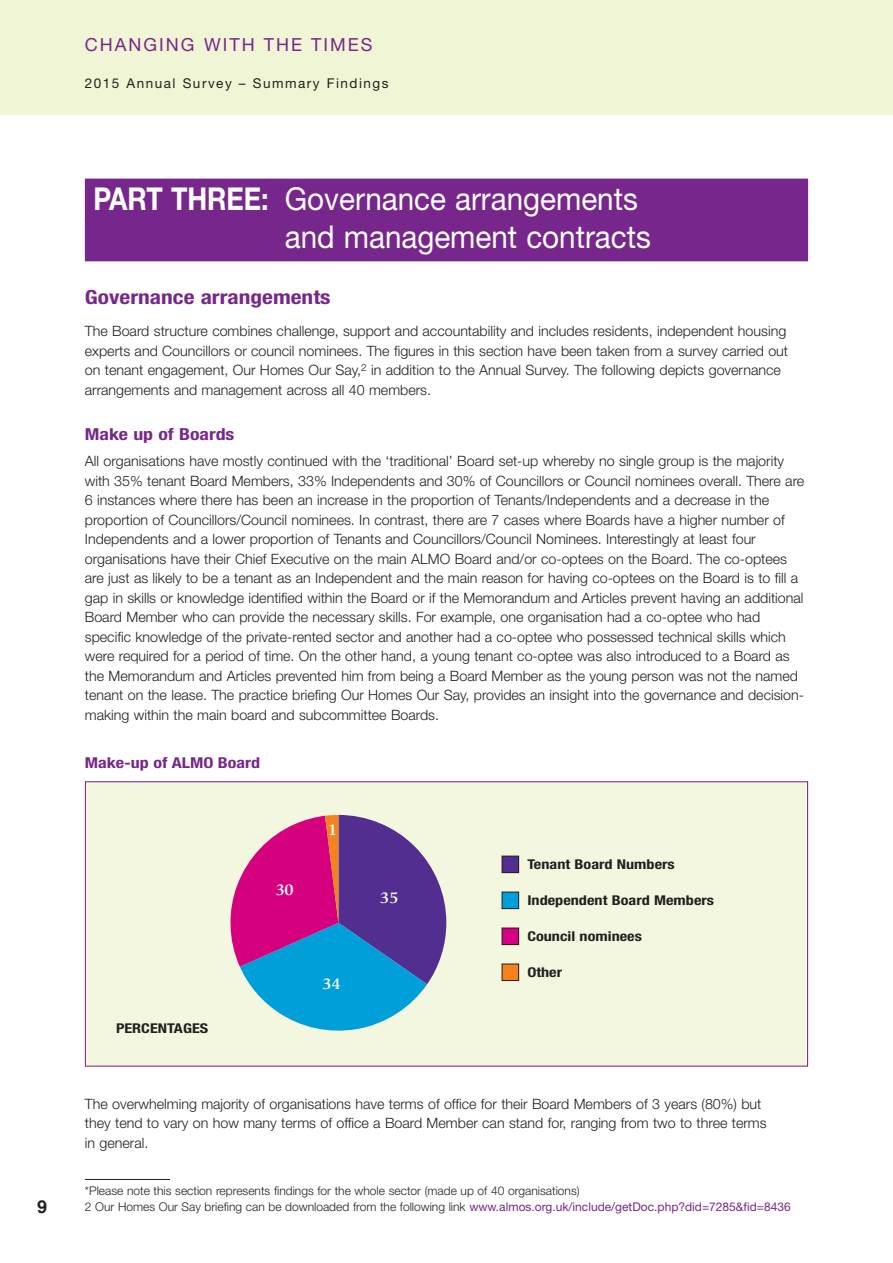
<style>
.page{position:relative;width:893px;height:1263px;background:#fff}
.page>*{position:absolute;margin:0;border:0;box-sizing:border-box;transform-origin:0 0}
.t1{font:31.5px/37.8px "Helvetica Neue";color:#fff;scale:.94 1}
.t2{font:700 condensed 19.5px "Helvetica Neue";color:#77278b;scale:1.2 1}
.t3{font:18px "Helvetica Neue";letter-spacing:.11em;color:#77278b}
.t4{font:700 18px "Helvetica";color:#231f20}
.t5{font:700 condensed 16.5px "Helvetica Neue";color:#77278b;scale:1.2 1}
.t6{font:700 16.5px "Giovanni";color:#fff}
.t7{font:700 condensed 15px "Helvetica Neue";color:#77278b;scale:1.2 1}
.t8{font:300 14.25px/19.5px "Helvetica Neue";color:#231f20}
.t9{font:700 condensed 13.5px "Helvetica Neue";color:#231f20;scale:1.2 1}
.t10{font:13.5px "Helvetica Neue";letter-spacing:.11em;color:#231f20}
.t11{font:300 12px/16.5px "Helvetica Neue";color:#231f20}
.s1{font-weight:700}
.s2{font-weight:400;color:#77278b}
</style>
<div class="page">
<div style="left:0;top:0;width:892px;height:115px;background:#f0f5d5"></div>
<div style="left:85px;top:179px;width:723px;height:42px;background:#77278b"></div>
<div style="left:85px;top:219px;width:723px;height:42px;background:#77278b"></div>
<hr style="left:85px;top:1179px;width:85px;height:1px;background:#231f20">
<div style="left:85px;top:782px;width:722px;height:284px;background:#f3f7df"></div>
<svg style="left:230px;top:815px;width:216px;height:216px"></svg>
<div style="left:502px;top:856px;width:16px;height:17px;background:#522e91"></div>
<div style="left:502px;top:856px;width:17px;height:17px;border:1px solid #231f20"></div>
<div style="left:502px;top:892px;width:16px;height:17px;background:#009fda"></div>
<div style="left:502px;top:892px;width:17px;height:17px;border:1px solid #231f20"></div>
<div style="left:502px;top:928px;width:16px;height:17px;background:#d60080"></div>
<div style="left:502px;top:928px;width:17px;height:17px;border:1px solid #231f20"></div>
<div style="left:502px;top:964px;width:16px;height:17px;background:#f5821f"></div>
<div style="left:502px;top:964px;width:17px;height:17px;border:1px solid #231f20"></div>
<p class="t3" style="left:85px;top:38px;width:289px">CHANGING WITH THE TIMES</p>
<p class="t10" style="left:85px;top:78px;width:305px">2015 Annual Survey – Summary Findings</p>
<p class="t4" style="left:37px;top:1201px;width:12px">9</p>
<h1 class="t1" style="left:285px;top:183px;width:391px;text-indent:-191px"><span class="s1">PART THREE:</span> Governance arrangements and management contracts</h1>
<h2 class="t2" style="left:85px;top:290px;width:206px">Governance arrangements</h2>
<p class="t8" style="left:85px;top:323px;width:704px">The Board structure combines challenge, support and accountability and includes residents, independent housing experts and Councillors or council nominees. The figures in this section have been taken from a survey carried out on tenant engagement, Our Homes Our Say,<sup>2</sup> in addition to the Annual Survey. The following depicts governance arrangements and management across all 40 members.</p>
<p class="t5" style="left:85px;top:429px;width:126px">Make up of Boards</p>
<p class="t8" style="left:85px;top:453px;width:721px">All organisations have mostly continued with the ‘traditional’ Board set-up whereby no single group is the majority with 35% tenant Board Members, 33% Independents and 30% of Councillors or Council nominees overall. There are 6 instances where there has been an increase in the proportion of Tenants/Independents and a decrease in the proportion of Councillors/Council nominees. In contrast, there are 7 cases where Boards have a higher number of Independents and a lower proportion of Tenants and Councillors/Council Nominees. Interestingly at least four organisations have their Chief Executive on the main ALMO Board and/or co-optees on the Board. The co-optees are just as likely to be a tenant as an Independent and the main reason for having co-optees on the Board is to fill a gap in skills or knowledge identified within the Board or if the Memorandum and Articles prevent having an additional Board Member who can provide the necessary skills. For example, one organisation had a co-optee who had specific knowledge of the private-rented sector and another had a co-optee who possessed technical skills which were required for a period of time. On the other hand, a young tenant co-optee was also introduced to a Board as the Memorandum and Articles prevented him from being a Board Member as the young person was not the named tenant on the lease. The practice briefing Our Homes Our Say, provides an insight into the governance and decision&shy;making within the main board and subcommittee Boards.</p>
<p class="t7" style="left:85px;top:758px;width:147px">Make-up of ALMO Board</p>
<p class="t6" style="left:276px;top:883px;width:20px">30</p>
<p class="t6" style="left:328px;top:823px;width:11px">1</p>
<p class="t9" style="left:116px;top:1023px;width:78px">PERCENTAGES</p>
<p class="t6" style="left:322px;top:977px;width:20px">34</p>
<p class="t6" style="left:380px;top:892px;width:20px">35</p>
<p class="t9" style="left:527px;top:859px;width:124px">Tenant Board Numbers</p>
<p class="t9" style="left:527px;top:895px;width:157px">Independent Board Members</p>
<p class="t9" style="left:527px;top:931px;width:97px">Council nominees</p>
<p class="t9" style="left:527px;top:967px;width:30px">Other</p>
<p class="t8" style="left:85px;top:1095px;width:683px">The overwhelming majority of organisations have terms of office for their Board Members of 3 years (80%) but they tend to vary on how many terms of office a Board Member can stand for, ranging from two to three terms in general.</p>
<p class="t11" style="left:85px;top:1183px;width:707px">*Please note this section represents findings for the whole sector (made up of 40 organisations)<br>2 Our Homes Our Say briefing can be downloaded from the following link <span class="s2">www.almos.org.uk/include/getDoc.php?did=7285&amp;fid=8436</span></p>
</div>
